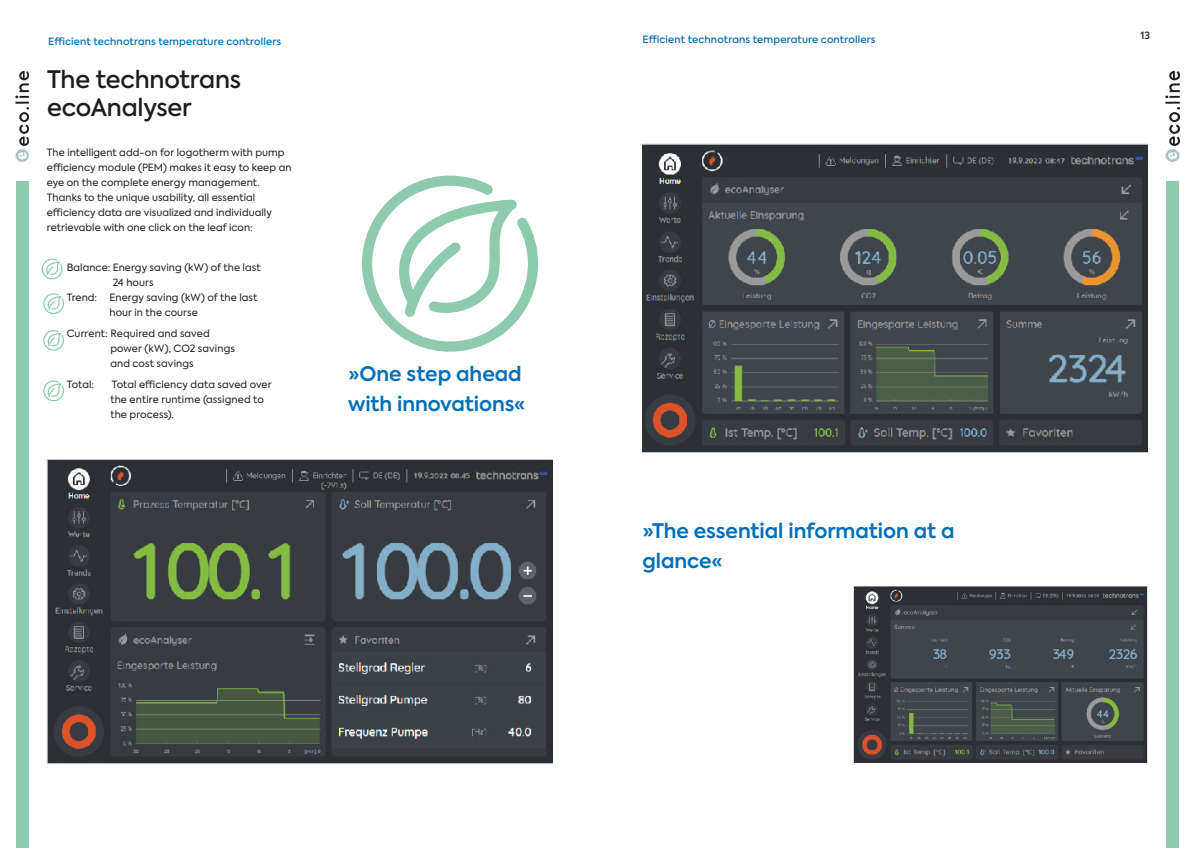
<style>
.page{position:relative;width:1197px;height:848px;background:#fff}
.page>*{position:absolute;margin:0;border:0;box-sizing:border-box;transform-origin:0 0}
.Anleser{font:500 24px/28px "Axiforma";letter-spacing:-.01em;color:#1d1d1b}
.TEC_Fließtext_8_5_12{font:600 20px "Axiforma";color:#006fb7}
.TEC_Fließtext_8_5_12-2{font:10px/15px "Axiforma";letter-spacing:.005em;color:#1d1d1b}
.Anleser-2{font:500 10px "Axiforma";letter-spacing:.01em;color:#006fb7}
.t1{font:500 10px "Axiforma";color:#1d1d1b}
</style>
<div class="page">
<svg style="left:362px;top:175px;width:176px;height:177px"></svg>
<img style="left:47px;top:459px;width:505px;height:304px">
<img style="left:642px;top:144px;width:505px;height:308px">
<img style="left:853px;top:587px;width:294px;height:175px">
<img style="left:15px;top:70px;width:14px;height:91px">
<div style="left:16px;top:181px;width:12px;height:667px;background:#8dcaae"></div>
<img style="left:1165px;top:70px;width:13px;height:91px">
<div style="left:1165px;top:181px;width:13px;height:667px;background:#8dcaae"></div>
<svg style="left:42px;top:259px;width:21px;height:20px"></svg>
<svg style="left:43px;top:293px;width:21px;height:21px"></svg>
<svg style="left:43px;top:330px;width:21px;height:21px"></svg>
<svg style="left:43px;top:380px;width:21px;height:21px"></svg>
<p class="Anleser-2" style="left:48px;top:35px;width:234px">Efficient technotrans temperature controllers</p>
<p class="Anleser-2" style="left:642px;top:33px;width:234px">Efficient technotrans temperature controllers</p>
<p class="Anleser" style="left:47px;top:66px;width:195px">The technotrans ecoAnalyser</p>
<p class="TEC_Fließtext_8_5_12-2" style="left:47px;top:145px;width:246px">The intelligent add-on for logotherm with pump efficiency module (PEM) makes it easy to keep an eye on the complete energy management.<br>Thanks to the unique usability, all essential efficiency data are visualized and individually retrievable with one click on the leaf icon:</p>
<p class="TEC_Fließtext_8_5_12-2" style="left:67px;top:260px;width:195px">Balance: Energy saving (kW) of the last</p>
<p class="TEC_Fließtext_8_5_12-2" style="left:113px;top:275px;width:42px">24 hours</p>
<p class="TEC_Fließtext_8_5_12-2" style="left:67px;top:290px;width:192px">Trend: Energy saving (kW) of the last</p>
<p class="TEC_Fließtext_8_5_12-2" style="left:109px;top:305px;width:90px">hour in the course</p>
<p class="TEC_Fließtext_8_5_12-2" style="left:110px;top:326px;width:126px;text-indent:-44px">Current: Required and saved power (kW), CO2 savings and cost savings</p>
<p class="TEC_Fließtext_8_5_12-2" style="left:67px;top:377px;width:29px">Total:</p>
<p class="TEC_Fließtext_8_5_12-2" style="left:110px;top:377px;width:163px">Total efficiency data saved over the entire runtime (assigned to the process).</p>
<p class="TEC_Fließtext_8_5_12" style="left:348px;top:360px;width:175px">»One step ahead</p>
<p class="TEC_Fließtext_8_5_12" style="left:348px;top:390px;width:179px">with innovations«</p>
<p class="TEC_Fließtext_8_5_12" style="left:642px;top:517px;width:314px">»The essential information at a</p>
<p class="TEC_Fließtext_8_5_12" style="left:642px;top:547px;width:82px">glance«</p>
<p class="t1" style="left:1140px;top:29px;width:11px">13</p>
</div>
